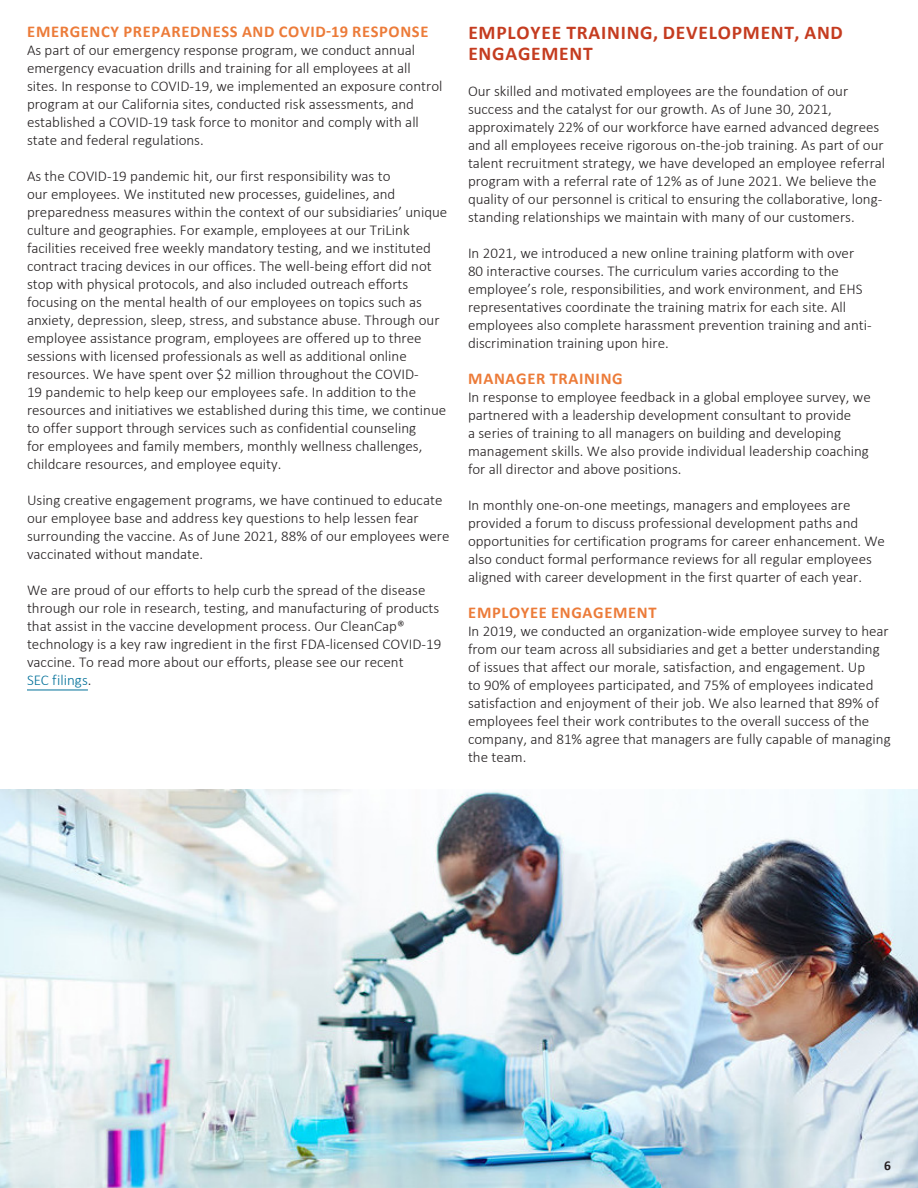
<style>
.page{position:relative;width:918px;height:1188px;background:#fff}
.page>*{position:absolute;margin:0;border:0;box-sizing:border-box;transform-origin:0 0}
.t1{font:700 19.5px/21px "Calibri";letter-spacing:.04em;color:#c53c20}
.t2{font:700 16.5px "Calibri";letter-spacing:.04em;color:#ec7b39}
.t3{font:300 15px/18px "Calibri";color:#231f20}
.t4{font:700 13.5px "Calibri";color:#231f20}
.s1{color:#007099}
</style>
<div class="page">
<hr style="left:27px;top:690px;width:61px;height:1px;background:#007099">
<img style="left:0;top:789px;width:918px;height:399px">
<p class="t2" style="left:27px;top:20px;width:403px">EMERGENCY PREPAREDNESS AND COVID-19 RESPONSE</p>
<p class="t3" style="left:27px;top:41px;width:417px">As part of our emergency response program, we conduct annual emergency evacuation drills and training for all employees at all sites. In response to COVID-19, we implemented an exposure control program at our California sites, conducted risk assessments, and established a COVID-19 task force to monitor and comply with all state and federal regulations.</p>
<p class="t3" style="left:27px;top:167px;width:422px">As the COVID-19 pandemic hit, our first responsibility was to<br>our employees. We instituted new processes, guidelines, and preparedness measures within the context of our subsidiaries’ unique culture and geographies. For example, employees at our TriLink facilities received free weekly mandatory testing, and we instituted contract tracing devices in our offices. The well-being effort did not stop with physical protocols, and also included outreach efforts focusing on the mental health of our employees on topics such as anxiety, depression, sleep, stress, and substance abuse. Through our employee assistance program, employees are offered up to three sessions with licensed professionals as well as additional online resources. We have spent over $2 million throughout the COVID-<br>19 pandemic to help keep our employees safe. In addition to the resources and initiatives we established during this time, we continue to offer support through services such as confidential counseling<br>for employees and family members, monthly wellness challenges, childcare resources, and employee equity.</p>
<p class="t3" style="left:27px;top:491px;width:424px">Using creative engagement programs, we have continued to educate our employee base and address key questions to help lessen fear surrounding the vaccine. As of June 2021, 88% of our employees were vaccinated without mandate.</p>
<p class="t3" style="left:27px;top:581px;width:416px">We are proud of our efforts to help curb the spread of the disease through our role in research, testing, and manufacturing of products that assist in the vaccine development process. Our CleanCap® technology is a key raw ingredient in the first FDA-licensed COVID-19 vaccine. To read more about our efforts, please see our recent<br><span class="s1">SEC filings</span>.</p>
<h1 class="t1" style="left:468px;top:22px;width:376px">EMPLOYEE TRAINING, DEVELOPMENT, AND<br>ENGAGEMENT</h1>
<p class="t3" style="left:468px;top:82px;width:419px">Our skilled and motivated employees are the foundation of our success and the catalyst for our growth. As of June 30, 2021, approximately 22% of our workforce have earned advanced degrees and all employees receive rigorous on-the-job training. As part of our talent recruitment strategy, we have developed an employee referral program with a referral rate of 12% as of June 2021. We believe the quality of our personnel is critical to ensuring the collaborative, long&shy;standing relationships we maintain with many of our customers.</p>
<p class="t3" style="left:468px;top:244px;width:405px">In 2021, we introduced a new online training platform with over 80 interactive courses. The curriculum varies according to the employee’s role, responsibilities, and work environment, and EHS representatives coordinate the training matrix for each site. All employees also complete harassment prevention training and anti&shy;discrimination training upon hire.</p>
<p class="t2" style="left:468px;top:367px;width:156px">MANAGER TRAINING</p>
<p class="t3" style="left:468px;top:388px;width:404px">In response to employee feedback in a global employee survey, we partnered with a leadership development consultant to provide<br>a series of training to all managers on building and developing management skills. We also provide individual leadership coaching for all director and above positions.</p>
<p class="t3" style="left:468px;top:496px;width:419px">In monthly one-on-one meetings, managers and employees are provided a forum to discuss professional development paths and opportunities for certification programs for career enhancement. We also conduct formal performance reviews for all regular employees aligned with career development in the first quarter of each year.</p>
<p class="t2" style="left:468px;top:601px;width:190px">EMPLOYEE ENGAGEMENT</p>
<p class="t3" style="left:468px;top:622px;width:424px">In 2019, we conducted an organization-wide employee survey to hear from our team across all subsidiaries and get a better understanding of issues that affect our morale, satisfaction, and engagement. Up<br>to 90% of employees participated, and 75% of employees indicated satisfaction and enjoyment of their job. We also learned that 89% of employees feel their work contributes to the overall success of the company, and 81% agree that managers are fully capable of managing the team.</p>
<p class="t4" style="left:884px;top:1156px;width:8px">6</p>
</div>
